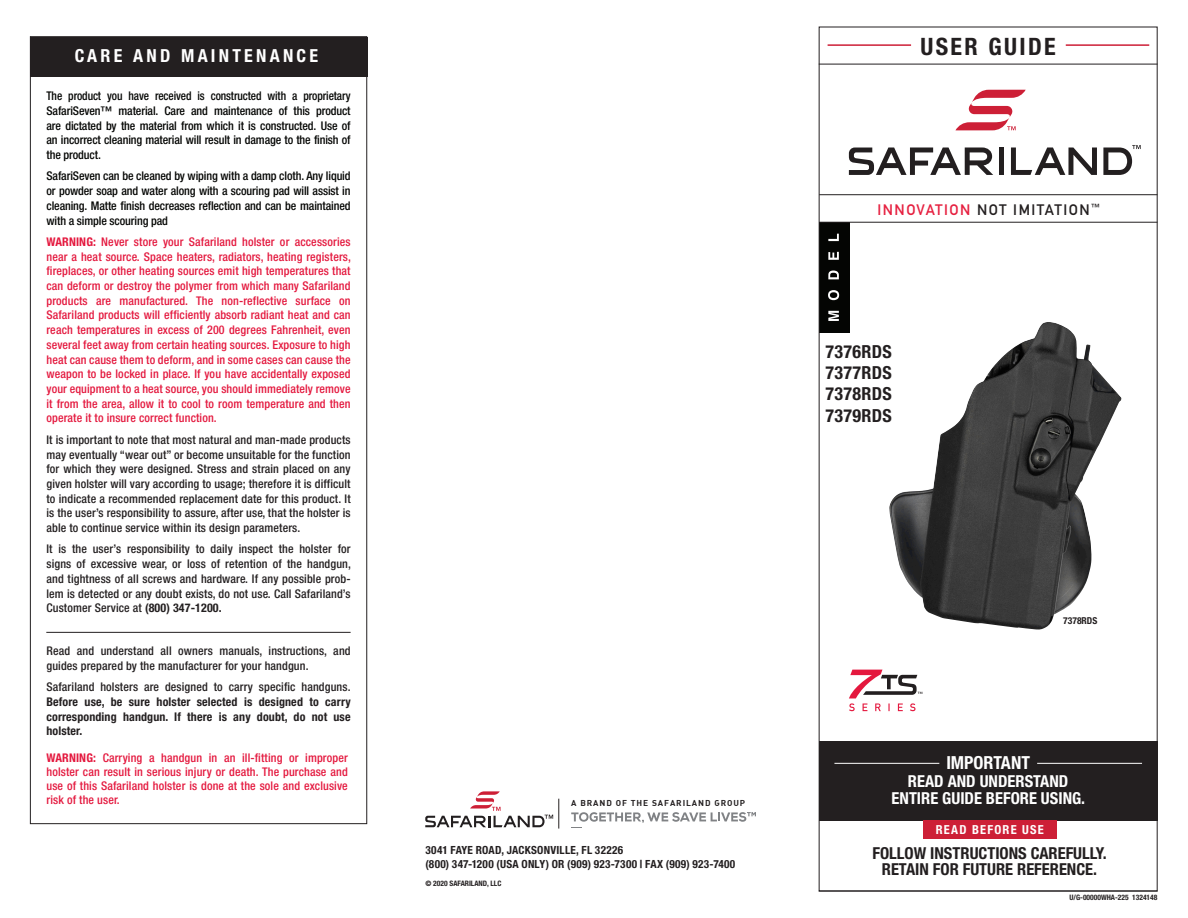
<style>
.page{position:relative;width:1188px;height:918px;background:#fff}
.page>*{position:absolute;margin:0;border:0;box-sizing:border-box;transform-origin:0 0}
.t1{font:700 condensed 24px "Helvetica Neue";letter-spacing:.1em;color:#231f20}
.t2{font:700 condensed 18px "Helvetica Neue";letter-spacing:.02em;color:#231f20}
.t3{font:700 condensed 18px "Helvetica Neue";letter-spacing:.18em;color:#fff}
.t4{font:700 condensed 18px "Helvetica Neue";color:#fff}
.t5{font:700 condensed 16.5px "Helvetica Neue";color:#231f20}
.t6{font:700 condensed 16.5px "Helvetica Neue";color:#fff}
.t7{font:700 15px "DIN Alternate";letter-spacing:.1em;color:#231f20}
.t8{font:700 condensed 12.45px "Helvetica Neue";letter-spacing:.1em;color:#fff}
.t9{font:500 condensed 12px/14.7px "Helvetica Neue";letter-spacing:.01em;color:#e4183e;text-align:justify}
.t10{font:500 condensed 12px/14.7px "Helvetica Neue";letter-spacing:.01em;color:#231f20}
.t11{font:500 condensed 12px/14.7px "Helvetica Neue";letter-spacing:-.01em;color:#040503;text-align:justify;scale:.95 1}
.t12{font:500 condensed 12px/14.7px "Helvetica Neue";letter-spacing:-.01em;color:#040503;text-align:justify}
.t13{font:700 condensed 12px/14.7px "Helvetica Neue";letter-spacing:.01em;color:#231f20;text-align:justify}
.WHITE_BULLET_POINTS{font:700 condensed 11.25px "Helvetica Neue";letter-spacing:.025em;color:#231f20}
.t14{font:700 condensed 9.6px "Helvetica Neue";color:#231f20}
.t15{font:8.4px "DIN Bold Alternate";letter-spacing:.11em;color:#231f20}
.t16{font:700 condensed 7.5px "Helvetica Neue";color:#231f20}
.s1{font-weight:700}
.s2{font-weight:500}
.s3{color:#e62040}
</style>
<div class="page">
<div style="left:820px;top:223px;width:30px;height:110px;background:#040503"></div>
<svg style="left:828px;top:311px;width:11px;height:10px"></svg>
<svg style="left:828px;top:290px;width:11px;height:10px"></svg>
<svg style="left:828px;top:271px;width:11px;height:8px"></svg>
<svg style="left:828px;top:252px;width:11px;height:8px"></svg>
<svg style="left:828px;top:234px;width:11px;height:7px"></svg>
<hr style="left:819px;top:891px;width:339px;height:1px;background:#231f20">
<hr style="left:819px;top:64px;width:339px;height:1px;background:#231f20">
<div style="left:819px;top:741px;width:338px;height:79px;background:#231f20"></div>
<hr style="left:834px;top:763px;width:105px;height:1px;background:#fff">
<hr style="left:1037px;top:763px;width:105px;height:1px;background:#fff">
<div style="left:923px;top:820px;width:134px;height:19px;background:#cd1f36"></div>
<svg style="left:571px;top:812px;width:185px;height:16px"></svg>
<hr style="left:558px;top:799px;width:1px;height:30px;background:#231f20">
<svg style="left:425px;top:791px;width:128px;height:36px"></svg>
<hr style="left:819px;top:194px;width:338px;height:1px;background:#231f20">
<hr style="left:819px;top:222px;width:338px;height:1px;background:#231f20">
<div style="left:999px;top:148px;width:5px;height:27px;background:#231f20"></div>
<svg style="left:849px;top:148px;width:144px;height:27px"></svg>
<svg style="left:1011px;top:148px;width:86px;height:27px"></svg>
<svg style="left:1103px;top:145px;width:38px;height:30px"></svg>
<svg style="left:955px;top:90px;width:71px;height:40px"></svg>
<hr style="left:828px;top:44px;width:83px;height:2px;background:#cd1f36">
<hr style="left:1066px;top:44px;width:83px;height:2px;background:#cd1f36">
<svg style="left:849px;top:670px;width:73px;height:41px"></svg>
<div style="left:30px;top:37px;width:337px;height:40px;background:#231f20"></div>
<hr style="left:46px;top:632px;width:305px;height:1px;background:#231f20">
<img style="left:889px;top:322px;width:232px;height:308px">
<p class="t3" style="left:75px;top:45px;width:245px">CARE AND MAINTENANCE</p>
<p class="t11" style="left:46px;top:88px;width:322px">The product you have received is constructed with a proprietary SafariSeven™ material. Care and maintenance of this product are dictated by the material from which it is constructed. Use of an incorrect cleaning material will result in damage to the finish of the product.</p>
<p class="t12" style="left:46px;top:169px;width:306px">SafariSeven can be cleaned by wiping with a damp cloth. Any liquid or powder soap and water along with a scouring pad will assist in cleaning. Matte finish decreases reflection and can be maintained with a simple scouring pad</p>
<p class="t9" style="left:46px;top:234px;width:306px"><span class="s1">WARNING:</span> Never store your Safariland holster or accessories near a heat source. Space heaters, radiators, heating registers, fireplaces, or other heating sources emit high temperatures that can deform or destroy the polymer from which many Safariland products are manufactured. The non-reflective surface on Safariland products will efficiently absorb radiant heat and can reach temperatures in excess of 200 degrees Fahrenheit, even several feet away from certain heating sources. Exposure to high heat can cause them to deform, and in some cases can cause the weapon to be locked in place. If you have accidentally exposed your equipment to a heat source, you should immediately remove it from the area, allow it to cool to room temperature and then operate it to insure correct function.</p>
<p class="t10" style="left:46px;top:432px;width:306px;text-align:justify">It is important to note that most natural and man-made products may eventually “wear out” or become unsuitable for the function for which they were designed. Stress and strain placed on any given holster will vary according to usage; therefore it is difficult to indicate a recommended replacement date for this product. It is the user’s responsibility to assure, after use, that the holster is able to continue service within its design parameters.</p>
<p class="t10" style="left:46px;top:542px;width:306px">It is the user’s responsibility to daily inspect the holster for signs of excessive wear, or loss of retention of the handgun, and tightness of all screws and hardware. If any possible prob&shy;lem is detected or any doubt exists, do not use. Call Safariland’s Customer Service at <span class="s1">(800) 347-1200.</span></p>
<p class="t10" style="left:46px;top:643px;width:306px">Read and understand all owners manuals, instructions, and guides prepared by the manufacturer for your handgun.</p>
<p class="t13" style="left:46px;top:680px;width:306px"><span class="s2">Safariland holsters are designed to carry specific handguns.<br></span>Before use, be sure holster selected is designed to carry corresponding handgun. If there is any doubt, do not use holster.</p>
<p class="t9" style="left:46px;top:750px;width:303px;line-height:14.2px"><span class="s1">WARNING:</span> Carrying a handgun in an ill-fitting or improper holster can result in serious injury or death. The purchase and use of this Safariland holster is done at the sole and exclusive risk of the user.</p>
<p class="t15" style="left:571px;top:797px;width:175px">A BRAND OF THE SAFARILAND GROUP</p>
<p class="WHITE_BULLET_POINTS" style="left:425px;top:843px;width:199px">3041 FAYE ROAD, JACKSONVILLE, FL 32226</p>
<p class="WHITE_BULLET_POINTS" style="left:425px;top:857px;width:311px">(800) 347-1200 (USA ONLY) OR (909) 923-7300 | FAX (909) 923-7400</p>
<p class="t16" style="left:425px;top:878px;width:77px">© 2020 SAFARILAND, LLC</p>
<p class="t1" style="left:920px;top:32px;width:137px">USER GUIDE</p>
<p class="t7" style="left:877px;top:198px;width:224px"><span class="s3">INNOVATION</span> NOT IMITATION<sup>™</sup></p>
<p class="t2" style="left:825px;top:340px;width:68px">7376RDS</p>
<p class="t2" style="left:825px;top:362px;width:68px">7377RDS</p>
<p class="t2" style="left:825px;top:383px;width:68px">7378RDS</p>
<p class="t2" style="left:825px;top:404px;width:68px">7379RDS</p>
<p class="t14" style="left:1063px;top:614px;width:36px">7378RDS</p>
<p class="t4" style="left:946px;top:752px;width:85px">IMPORTANT</p>
<p class="t6" style="left:908px;top:772px;width:162px">READ AND UNDERSTAND</p>
<p class="t6" style="left:892px;top:788px;width:195px">ENTIRE GUIDE BEFORE USING.</p>
<p class="t8" style="left:936px;top:822px;width:110px">READ BEFORE USE</p>
<p class="t5" style="left:872px;top:843px;width:236px">FOLLOW INSTRUCTIONS CAREFULLY.</p>
<p class="t5" style="left:882px;top:859px;width:217px">RETAIN FOR FUTURE REFERENCE.</p>
<p class="t16" style="left:1070px;top:893px;width:89px">U/G-00000WHA-225 1324148</p>
</div>
